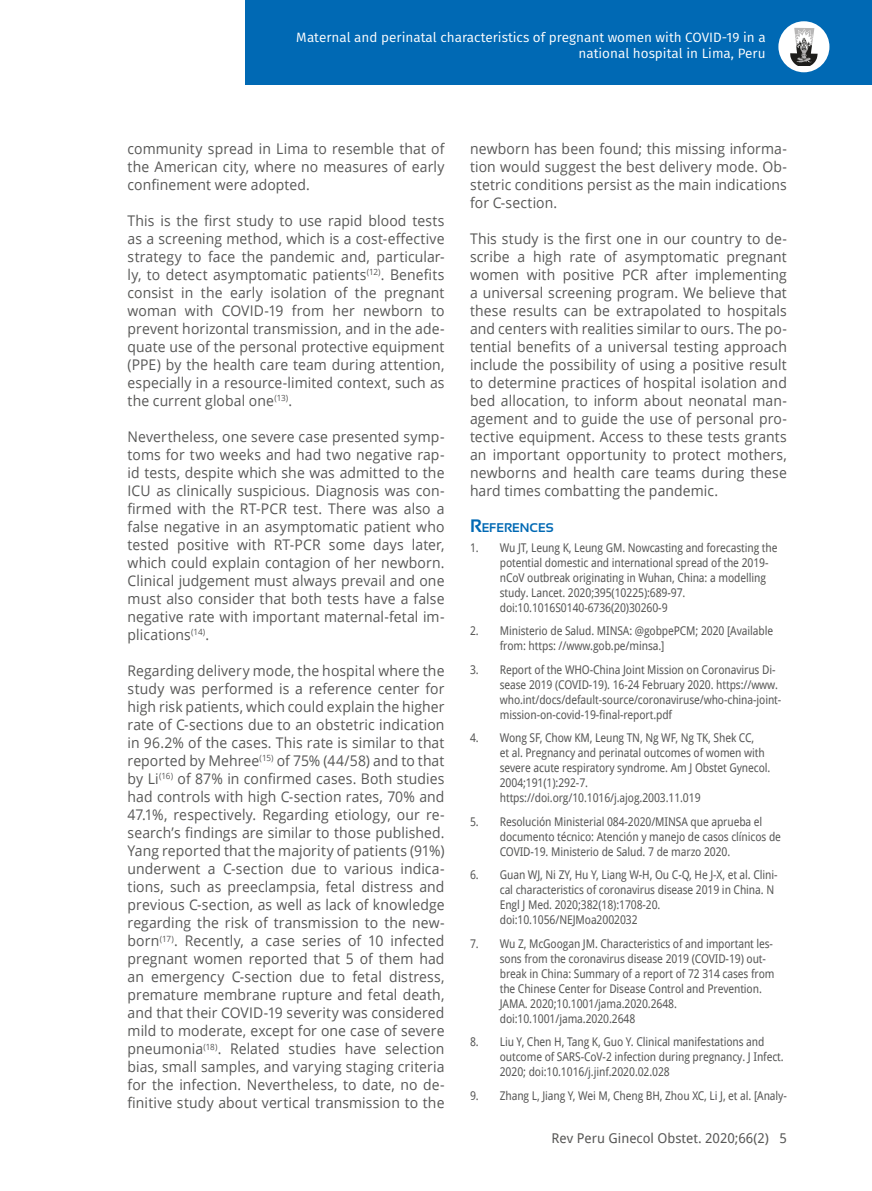
<style>
.page{position:relative;width:872px;height:1191px;background:#fff}
.page>*{position:absolute;margin:0;border:0;box-sizing:border-box;transform-origin:0 0}
.t1{font:14.7px/18px "Open Sans";letter-spacing:.005em;color:#575756;text-align:justify;scale:.95 1}
.t2{font:13.5px/16.2px "Fira Sans";color:#fff;text-align:right}
.t3{font:13.5px "Droid Sans";color:#575756}
.t4{font:700 12.6px "Sansation";color:#0069b4}
.t5{font:12px/15px "Droid Sans";letter-spacing:-.01em;color:#575756;scale:.9 1}
.s1{font-size:18px}
</style>
<div class="page">
<div style="left:246px;top:0;width:626px;height:85px;background:#0069b4"></div>
<div style="left:778px;top:21px;width:51px;height:51px;background:#fff;border-radius:50%"></div>
<svg style="left:790px;top:28px;width:28px;height:38px"></svg>
<p class="t2" style="left:296px;top:29px;width:471px">Maternal and perinatal characteristics of pregnant women with COVID-19 in a national hospital in Lima, Peru</p>
<p class="t1" style="left:128px;top:139px;width:335px">community spread in Lima to resemble that of the American city, where no measures of early confinement were adopted.</p>
<p class="t1" style="left:128px;top:211px;width:335px">This is the first study to use rapid blood tests as a screening method, which is a cost-effective strategy to face the pandemic and, particular&shy;ly, to detect asymptomatic patients<sup>(12)</sup>. Benefits consist in the early isolation of the pregnant woman with COVID-19 from her newborn to prevent horizontal transmission, and in the ade&shy;quate use of the personal protective equipment (PPE) by the health care team during attention, especially in a resource-limited context, such as the current global one<sup>(13)</sup>.</p>
<p class="t1" style="left:128px;top:427px;width:335px">Nevertheless, one severe case presented symp&shy;toms for two weeks and had two negative rap&shy;id tests, despite which she was admitted to the ICU as clinically suspicious. Diagnosis was con&shy;firmed with the RT-PCR test. There was also a false negative in an asymptomatic patient who tested positive with RT-PCR some days later, which could explain contagion of her newborn.<br>Clinical judgement must always prevail and one must also consider that both tests have a false negative rate with important maternal-fetal im&shy;plications<sup>(14)</sup>.</p>
<p class="t1" style="left:128px;top:661px;width:335px">Regarding delivery mode, the hospital where the study was performed is a reference center for high risk patients, which could explain the higher rate of C-sections due to an obstetric indication in 96.2% of the cases. This rate is similar to that reported by Mehree<sup>(15)</sup> of 75% (44/58) and to that by Li<sup>(16)</sup> of 87% in confirmed cases. Both studies had controls with high C-section rates, 70% and 47.1%, respectively. Regarding etiology, our re&shy;search’s findings are similar to those published.<br>Yang reported that the majority of patients (91%) underwent a C-section due to various indica&shy;tions, such as preeclampsia, fetal distress and previous C-section, as well as lack of knowledge regarding the risk of transmission to the new&shy;born<sup>(17)</sup>. Recently, a case series of 10 infected pregnant women reported that 5 of them had an emergency C-section due to fetal distress, premature membrane rupture and fetal death, and that their COVID-19 severity was considered mild to moderate, except for one case of severe pneumonia<sup>(18)</sup>. Related studies have selection bias, small samples, and varying staging criteria for the infection. Nevertheless, to date, no de&shy;finitive study about vertical transmission to the</p>
<p class="t1" style="left:470px;top:139px;width:335px">newborn has been found; this missing informa&shy;tion would suggest the best delivery mode. Ob&shy;stetric conditions persist as the main indications for C-section.</p>
<p class="t1" style="left:470px;top:229px;width:335px">This study is the first one in our country to de&shy;scribe a high rate of asymptomatic pregnant women with positive PCR after implementing a universal screening program. We believe that these results can be extrapolated to hospitals and centers with realities similar to ours. The po&shy;tential benefits of a universal testing approach include the possibility of using a positive result to determine practices of hospital isolation and bed allocation, to inform about neonatal man&shy;agement and to guide the use of personal pro&shy;tective equipment. Access to these tests grants an important opportunity to protect mothers, newborns and health care teams during these hard times combatting the pandemic.</p>
<p class="t4" style="left:470px;top:521px;width:85px"><span class="s1">R</span>EFERENCES</p>
<p class="t5" style="left:500px;top:539px;width:310px;text-indent:-30px">1. Wu JT, Leung K, Leung GM. Nowcasting and forecasting the potential domestic and international spread of the 2019- nCoV outbreak originating in Wuhan, China: a modelling study. Lancet. 2020;395(10225):689-97. doi:10.1016S0140-6736(20)30260-9</p>
<p class="t5" style="left:500px;top:623px;width:305px;text-indent:-30px">2. Ministerio de Salud. MINSA: @gobpePCM; 2020 [Available from: https: //www.gob.pe/minsa.]</p>
<p class="t5" style="left:500px;top:661px;width:314px;text-indent:-30px">3. Report of the WHO-China Joint Mission on Coronavirus Di&shy;sease 2019 (COVID-19). 16-24 February 2020. https://www. who.int/docs/default-source/coronaviruse/who-china-joint&shy;mission-on-covid-19-final-report.pdf</p>
<p class="t5" style="left:500px;top:730px;width:302px;text-indent:-30px">4. Wong SF, Chow KM, Leung TN, Ng WF, Ng TK, Shek CC,<br>et al. Pregnancy and perinatal outcomes of women with severe acute respiratory syndrome. Am J Obstet Gynecol.<br>2004;191(1):292-7. https://doi.org/10.1016/j.ajog.2003.11.019</p>
<p class="t5" style="left:500px;top:813px;width:314px;text-indent:-30px">5. Resolución Ministerial 084-2020/MINSA que aprueba el documento técnico: Atención y manejo de casos clínicos de<br>COVID-19. Ministerio de Salud. 7 de marzo 2020.</p>
<p class="t5" style="left:500px;top:867px;width:310px;text-indent:-30px">6. Guan WJ, Ni ZY, Hu Y, Liang W-H, Ou C-Q, He J-X, et al. Clini&shy;cal characteristics of coronavirus disease 2019 in China. N Engl J Med. 2020;382(18):1708-20. doi:10.1056/NEJMoa2002032</p>
<p class="t5" style="left:500px;top:935px;width:307px;text-indent:-30px">7. Wu Z, McGoogan JM. Characteristics of and important les&shy;sons from the coronavirus disease 2019 (COVID-19) out&shy;break in China: Summary of a report of 72 314 cases from the Chinese Center for Disease Control and Prevention.<br>JAMA. 2020;10.1001/jama.2020.2648. doi:10.1001/jama.2020.2648</p>
<p class="t5" style="left:500px;top:1034px;width:317px;text-indent:-30px">8. Liu Y, Chen H, Tang K, Guo Y. Clinical manifestations and outcome of SARS-CoV-2 infection during pregnancy. J Infect.<br>2020; doi:10.1016/j.jinf.2020.02.028</p>
<p class="t5" style="left:470px;top:1087px;width:353px">9. Zhang L, Jiang Y, Wei M, Cheng BH, Zhou XC, Li J, et al. [Analy-</p>
<p class="t3" style="left:551px;top:1128px;width:237px">Rev Peru Ginecol Obstet. 2020;66(2) 5</p>
</div>
